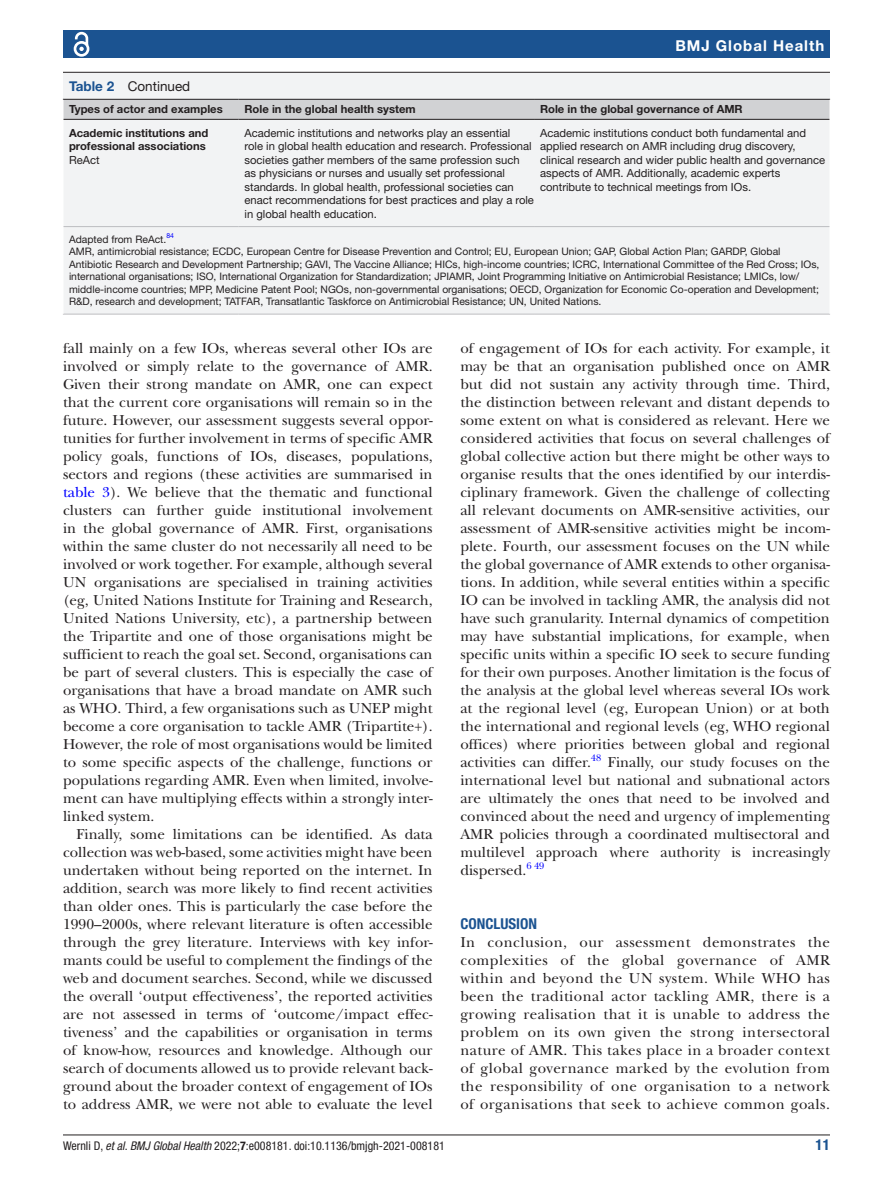
<style>
.page{position:relative;width:893px;height:1191px;background:#fff}
.page>*{position:absolute;margin:0;border:0;box-sizing:border-box;transform-origin:0 0}
.t1{font:15px/18px "New Baskerville";color:#231f20;text-align:justify}
.t2{font:700 15px "Helvetica Neue LT Std";letter-spacing:.065em;color:#fff}
.t3{font:700 condensed 15px "Helvetica Neue LT Std";color:#1b5391}
.t4{font:13.5px "Helvetica Neue LT Std";color:#231f20}
.t5{font:condensed 12px "Helvetica Neue LT Std";color:#231f20}
.t6{font:11.25px/13.5px "Helvetica Neue LT Std";color:#231f20}
.t7{font:700 11.25px/13.5px "Helvetica Neue LT Std";color:#231f20}
.t8{font:10.35px/12.5px "Helvetica Neue LT Std";color:#231f20}
.t9{font:9.9px "New Baskerville";color:#00f}
.t10{font:6.9px "Helvetica Neue LT Std";color:#00f}
.s1{font-weight:700;color:#1b5391}
.s2{color:#00f}
.s3{font-style:italic}
.s4{font-weight:700}
</style>
<div class="page">
<hr style="left:63px;top:1134px;width:767px;height:1px;background:#231f20">
<div style="left:63px;top:31px;width:767px;height:27px;background:#1b5391"></div>
<svg style="left:73px;top:31px;width:17px;height:26px"></svg>
<div style="left:63px;top:91px;width:767px;height:223px;background:#f2f3f4"></div>
<hr style="left:63px;top:119px;width:176px;height:1px;background:#231f20">
<hr style="left:239px;top:119px;width:295px;height:1px;background:#231f20">
<hr style="left:534px;top:119px;width:296px;height:1px;background:#231f20">
<hr style="left:63px;top:226px;width:176px;height:1px;background:#bcbdc0">
<hr style="left:239px;top:226px;width:295px;height:1px;background:#bcbdc0">
<hr style="left:534px;top:226px;width:296px;height:1px;background:#bcbdc0">
<hr style="left:63px;top:314px;width:176px;height:1px;background:#bcbdc0">
<hr style="left:239px;top:314px;width:295px;height:1px;background:#bcbdc0">
<hr style="left:534px;top:314px;width:296px;height:1px;background:#bcbdc0">
<hr style="left:63px;top:119px;width:1px;height:108px;background:#fff">
<hr style="left:63px;top:227px;width:1px;height:87px;background:#fff">
<svg style="left:63px;top:99px;width:768px;height:20px;background:#c8c9cb"></svg>
<div style="left:63px;top:73px;width:767px;height:18px;background:#f2f3f4"></div>
<hr style="left:63px;top:72px;width:767px;height:1px;background:#231f20">
<p class="t4" style="left:69px;top:78px;width:123px"><span class="s1">Table 2</span> Continued</p>
<p class="t2" style="left:675px;top:36px;width:150px">BMJ Global Health</p>
<p class="t7" style="left:69px;top:102px;width:155px">Types of actor and examples</p>
<p class="t7" style="left:244px;top:102px;width:173px">Role in the global health system</p>
<p class="t7" style="left:540px;top:102px;width:204px">Role in the global governance of AMR</p>
<p class="t7" style="left:69px;top:126px;width:141px">Academic institutions and professional associations</p>
<p class="t6" style="left:69px;top:153px;width:32px">ReAct</p>
<p class="t6" style="left:244px;top:126px;width:291px">Academic institutions and networks play an essential<br>role in global health education and research. Professional societies gather members of the same profession such as physicians or nurses and usually set professional standards. In global health, professional societies can enact recommendations for best practices and play a role in global health education.</p>
<p class="t6" style="left:540px;top:126px;width:287px">Academic institutions conduct both fundamental and applied research on AMR including drug discovery, clinical research and wider public health and governance aspects of AMR. Additionally, academic experts contribute to technical meetings from IOs.</p>
<p class="t8" style="left:69px;top:233px;width:99px">Adapted from ReAct.</p>
<p class="t10" style="left:166px;top:232px;width:9px">84</p>
<p class="t8" style="left:69px;top:245px;width:752px">AMR, antimicrobial resistance; ECDC, European Centre for Disease Prevention and Control; EU, European Union; GAP, Global Action Plan; GARDP, Global Antibiotic Research and Development Partnership; GAVI, The Vaccine Alliance; HICs, high-income countries; ICRC, International Committee of the Red Cross; IOs, international organisations; ISO, International Organization for Standardization; JPIAMR, Joint Programming Initiative on Antimicrobial Resistance; LMICs, low/ middle-income countries; MPP, Medicine Patent Pool; NGOs, non-governmental organisations; OECD, Organization for Economic Co-operation and Development; R&amp;D, research and development; TATFAR, Transatlantic Taskforce on Antimicrobial Resistance; UN, United Nations.</p>
<p class="t1" style="left:63px;top:339px;width:371px">fall mainly on a few IOs, whereas several other IOs are involved or simply relate to the governance of AMR.<br>Given their strong mandate on AMR, one can expect that the current core organisations will remain so in the future. However, our assessment suggests several oppor&shy;tunities for further involvement in terms of specific AMR policy goals, functions of IOs, diseases, populations, sectors and regions (these activities are summarised in <span class="s2">table 3</span>). We believe that the thematic and functional clusters can further guide institutional involvement in the global governance of AMR. First, organisations within the same cluster do not necessarily all need to be involved or work together. For example, although several UN organisations are specialised in training activities (eg, United Nations Institute for Training and Research, United Nations University, etc), a partnership between the Tripartite and one of those organisations might be sufficient to reach the goal set. Second, organisations can be part of several clusters. This is especially the case of organisations that have a broad mandate on AMR such as WHO. Third, a few organisations such as UNEP might become a core organisation to tackle AMR (Tripartite+).<br>However, the role of most organisations would be limited to some specific aspects of the challenge, functions or populations regarding AMR. Even when limited, involve&shy;ment can have multiplying effects within a strongly inter&shy;linked system.</p>
<p class="t1" style="left:63px;top:825px;width:371px;text-indent:14px">Finally, some limitations can be identified. As data collection was web-based, some activities might have been undertaken without being reported on the internet. In addition, search was more likely to find recent activities than older ones. This is particularly the case before the 1990–2000s, where relevant literature is often accessible through the grey literature. Interviews with key infor&shy;mants could be useful to complement the findings of the web and document searches. Second, while we discussed the overall ‘output effectiveness’, the reported activities are not assessed in terms of ‘outcome/impact effec&shy;tiveness’ and the capabilities or organisation in terms of know-how, resources and knowledge. Although our search of documents allowed us to provide relevant back&shy;ground about the broader context of engagement of IOs to address AMR, we were not able to evaluate the level</p>
<p class="t1" style="left:460px;top:339px;width:371px">of engagement of IOs for each activity. For example, it may be that an organisation published once on AMR but did not sustain any activity through time. Third, the distinction between relevant and distant depends to some extent on what is considered as relevant. Here we considered activities that focus on several challenges of global collective action but there might be other ways to organise results that the ones identified by our interdis&shy;ciplinary framework. Given the challenge of collecting all relevant documents on AMR-sensitive activities, our assessment of AMR-sensitive activities might be incom&shy;plete. Fourth, our assessment focuses on the UN while the global governance of AMR extends to other organisa&shy;tions. In addition, while several entities within a specific IO can be involved in tackling AMR, the analysis did not have such granularity. Internal dynamics of competition may have substantial implications, for example, when specific units within a specific IO seek to secure funding for their own purposes. Another limitation is the focus of the analysis at the global level whereas several IOs work at the regional level (eg, European Union) or at both the international and regional levels (eg, WHO regional offices) where priorities between global and regional activities can differ.</p>
<p class="t9" style="left:591px;top:751px;width:12px">48</p>
<p class="t1" style="left:460px;top:753px;width:371px;text-indent:148px">Finally, our study focuses on the international level but national and subnational actors are ultimately the ones that need to be involved and convinced about the need and urgency of implementing AMR policies through a coordinated multisectoral and multilevel approach where authority is increasingly dispersed.<sup>6</sup> <sup>49</sup></p>
<p class="t3" style="left:460px;top:915px;width:78px">CONCLUSION</p>
<p class="t1" style="left:460px;top:933px;width:371px">In conclusion, our assessment demonstrates the complexities of the global governance of AMR within and beyond the UN system. While WHO has been the traditional actor tackling AMR, there is a growing realisation that it is unable to address the problem on its own given the strong intersectoral nature of AMR. This takes place in a broader context of global governance marked by the evolution from the responsibility of one organisation to a network of organisations that seek to achieve common goals.</p>
<p class="t5" style="left:63px;top:1138px;width:383px">Wernli D, <span class="s3">et al</span>. <span class="s3">BMJ Global Health</span> 2022;<span class="s4">7</span>:e008181. doi:10.1136/bmjgh-2021-008181</p>
<p class="t3" style="left:816px;top:1135px;width:16px">11</p>
</div>
